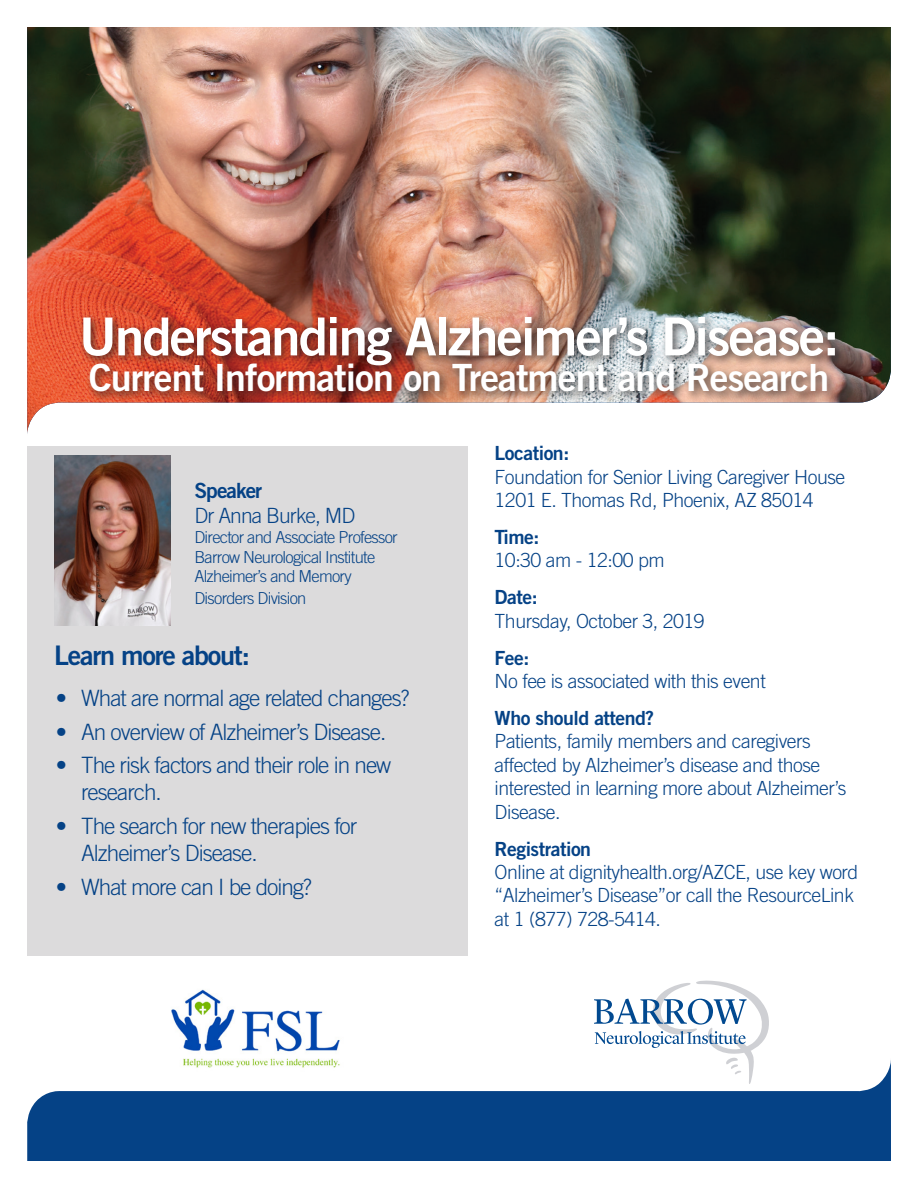
<style>
.page{position:relative;width:918px;height:1188px;background:#fff}
.page>*{position:absolute;margin:0;border:0;box-sizing:border-box;transform-origin:0 0}
.t1{font:52.5px "Trade Gothic LT Std Bd 2";letter-spacing:-.035em;color:#fff}
.t2{font:37.5px "Trade Gothic LT Std Bd 2";letter-spacing:-.025em;color:#fff}
.t3{font:27px "Trade Gothic LT Std Bd 2";letter-spacing:-.045em;color:#054286}
.t4{font:300 22.5px/27px "Trade Gothic LT Std";letter-spacing:-.045em;color:#054286}
.t5{font:300 21px "Trade Gothic LT Std";letter-spacing:-.045em;color:#054286}
.t6{font:21px "Trade Gothic LT Std Bd 2";letter-spacing:-.045em;color:#054286}
.t7{font:300 19.5px/23.4px "Trade Gothic LT Std";letter-spacing:-.025em;color:#054286}
.t8{font:19.5px "Trade Gothic LT Std Bd 2";letter-spacing:-.025em;color:#054286}
.t9{font:300 16.5px/21.6px "Trade Gothic LT Std";letter-spacing:-.045em;color:#054286}
.s1{font-family:"Trade Gothic LT Std Bd 2";font-weight:400}
</style>
<div class="page">
<div style="left:27px;top:446px;width:440px;height:510px;background:#dcdbdc"></div>
<img style="left:27px;top:27px;width:864px;height:407px">
<svg style="left:27px;top:1060px;width:864px;height:101px;fill:#054286"></svg>
<div style="left:78px;top:312px;width:768px;height:91px;background:#231f20;opacity:.75"></div>
<img style="left:54px;top:456px;width:117px;height:169px">
<img style="left:162px;top:989px;width:187px;height:86px">
<svg style="left:594px;top:981px;width:175px;height:103px"></svg>
<p class="t1" style="left:79px;top:304px;width:762px">Understanding Alzheimer’s Disease:</p>
<p class="t2" style="left:89px;top:355px;width:742px">Current Information on Treatment and Research</p>
<p class="t6" style="left:194px;top:477px;width:69px">Speaker</p>
<p class="t5" style="left:194px;top:503px;width:163px">Dr Anna Burke, MD</p>
<p class="t9" style="left:194px;top:526px;width:205px">Director and Associate Professor</p>
<p class="t9" style="left:194px;top:546px;width:182px">Barrow Neurological Institute</p>
<p class="t9" style="left:194px;top:565px;width:159px">Alzheimer’s and Memory<br>Disorders Division</p>
<p class="t3" style="left:54px;top:639px;width:197px">Learn more about:</p>
<p class="t4" style="left:56px;top:684px;width:355px">• What are normal age related changes?</p>
<p class="t4" style="left:56px;top:718px;width:332px">• An overview of Alzheimer’s Disease.</p>
<p class="t4" style="left:81px;top:752px;width:312px;text-indent:-26px">• The risk factors and their role in new research.</p>
<p class="t4" style="left:81px;top:812px;width:278px;text-indent:-26px">• The search for new therapies for<br>Alzheimer’s Disease.</p>
<p class="t4" style="left:56px;top:873px;width:258px">• What more can I be doing?</p>
<p class="t7" style="left:495px;top:441px;width:352px"><span class="s1">Location:<br></span>Foundation for Senior Living Caregiver House<br>1201 E. Thomas Rd, Phoenix, AZ 85014</p>
<p class="t7" style="left:495px;top:525px;width:172px"><span class="s1">Time:<br></span>10:30 am - 12:00 pm</p>
<p class="t7" style="left:495px;top:585px;width:212px"><span class="s1">Date:<br></span>Thursday, October 3, 2019</p>
<p class="t7" style="left:495px;top:646px;width:273px"><span class="s1">Fee:<br></span>No fee is associated with this event</p>
<p class="t8" style="left:495px;top:706px;width:161px">Who should attend?</p>
<p class="t7" style="left:495px;top:730px;width:353px">Patients, family members and caregivers affected by Alzheimer’s disease and those interested in learning more about Alzheimer’s Disease.</p>
<p class="t8" style="left:495px;top:837px;width:98px">Registration</p>
<p class="t7" style="left:495px;top:860px;width:365px">Online at dignityhealth.org/AZCE, use key word “Alzheimer’s Disease”or call the ResourceLink at 1 (877) 728-5414.</p>
</div>
